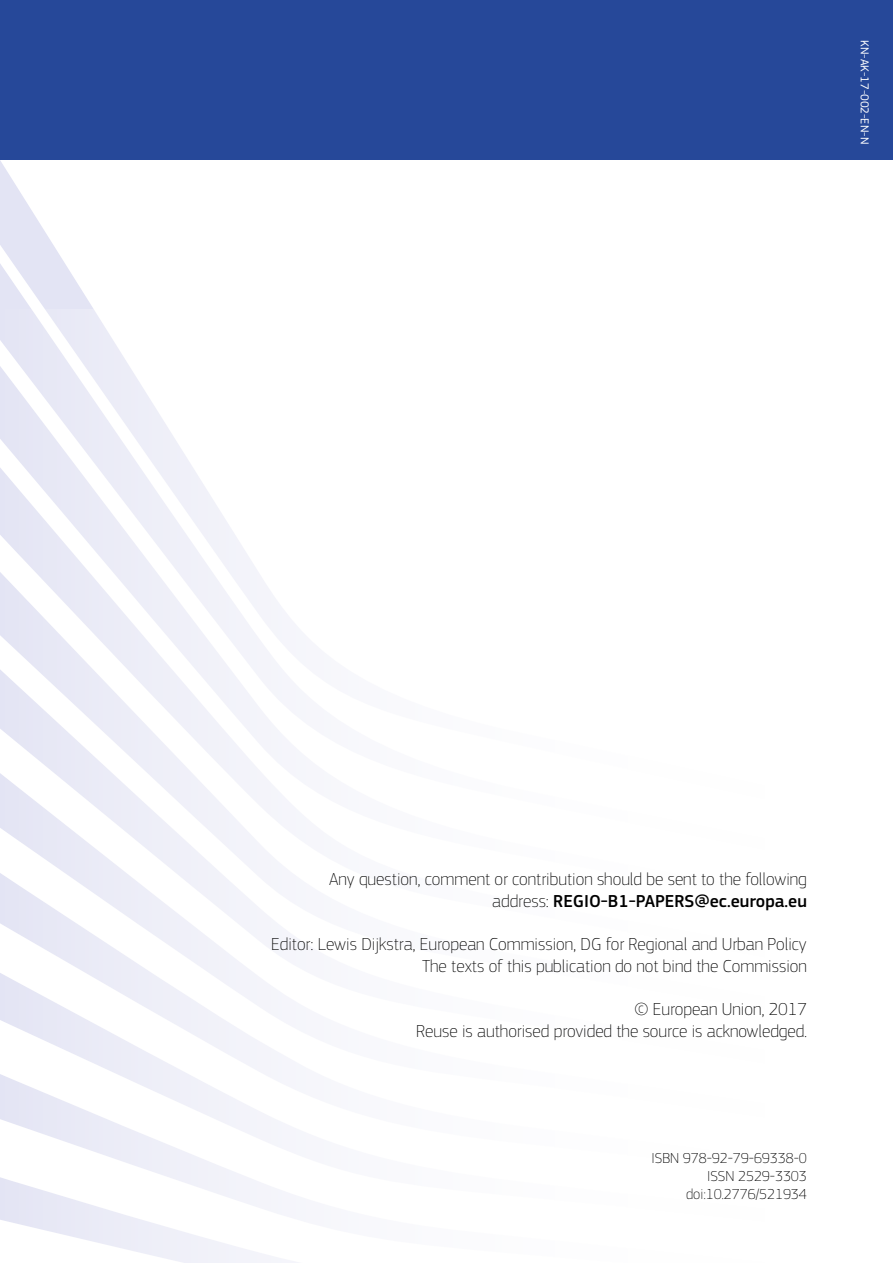
<style>
.page{position:relative;width:893px;height:1263px;background:#fff}
.page>*{position:absolute;margin:0;border:0;box-sizing:border-box;transform-origin:0 0}
.t1{font:100 18px/21.6px "EC Square Sans Pro";color:#000;text-align:right}
.t2{font:100 15px/18px "EC Square Sans Pro";color:#000;text-align:right}
.t3{font:12px "EC Square Sans Pro";color:#fff}
.s1{font-weight:500}
</style>
<div class="page">
<svg style="left:0;top:159px;width:765px;height:90px"></svg>
<svg style="left:0;top:249px;width:93px;height:60px;fill:#e3e4f4"></svg>
<div style="left:0;top:0;width:893px;height:159px;background:#264899"></div>
<p class="t3" style="left:872px;top:40px;width:106px;rotate:90deg">KN-AK-17-002-EN-N</p>
<p class="t1" style="left:329px;top:868px;width:479px">Any question, comment or contribution should be sent to the following address: <span class="s1">REGIO-B1-PAPERS@ec.europa.eu</span></p>
<p class="t1" style="left:271px;top:933px;width:537px">Editor: Lewis Dijkstra, European Commission, DG for Regional and Urban Policy<br>The texts of this publication do not bind the Commission</p>
<p class="t1" style="left:416px;top:998px;width:392px">© European Union, 2017<br>Reuse is authorised provided the source is acknowledged.</p>
<p class="t2" style="left:651px;top:1149px;width:157px">ISBN 978-92-79-69338-0<br>ISSN 2529-3303 doi:10.2776/521934</p>
</div>
